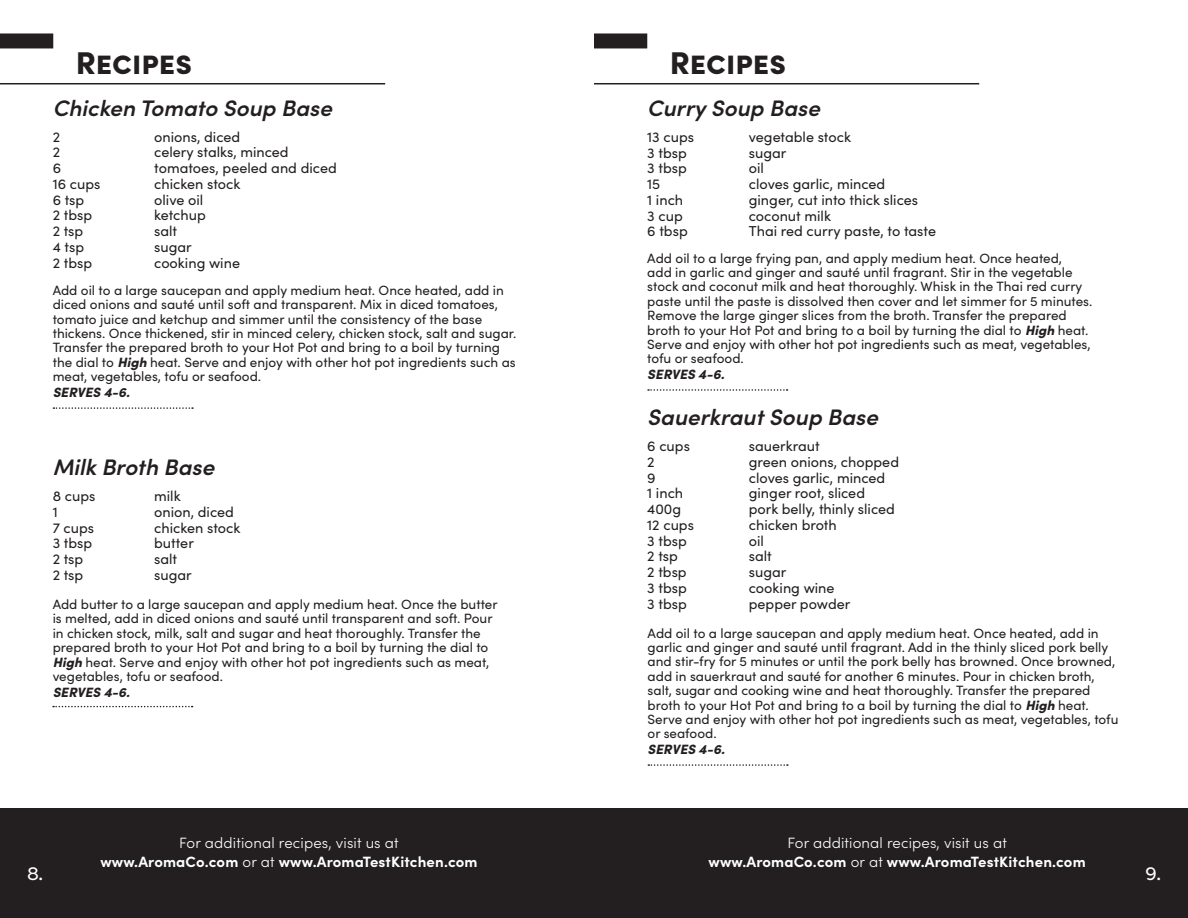
<style>
.page{position:relative;width:1188px;height:918px;background:#fff}
.page>*{position:absolute;margin:0;border:0;box-sizing:border-box;transform-origin:0 0}
.Heading{font:900 31.5px "Sofia Pro";color:#231f20}
.t1{font:italic 600 22.5px "Sofia Pro";color:#231f20}
.t2{font:18px "Filson Pro";color:#fff}
.body{font:700 15px "Sofia Pro";letter-spacing:.01em;color:#fff}
.body-2{font:300 15px "Sofia Pro";letter-spacing:.01em;color:#fff}
.note{font:14.4px "Sofia Pro";color:#231f20}
.note-2{font:13.5px/14.4px "Sofia Pro";color:#231f20}
.note-3{font:italic 900 13.5px "Sofia Pro";color:#231f20}
.s1{font-weight:900;font-style:italic}
.s2{font-weight:300}
</style>
<div class="page">
<div style="left:584px;top:809px;width:604px;height:109px;background:#231f20"></div>
<hr style="left:0;top:83px;width:385px;height:1px;background:#231f20">
<hr style="left:594px;top:83px;width:385px;height:1px;background:#231f20">
<div style="left:0;top:33px;width:53px;height:15px;background:#231f20"></div>
<div style="left:594px;top:33px;width:53px;height:15px;background:#231f20"></div>
<svg style="left:648px;top:764px;width:140px;height:2px"></svg>
<div style="left:0;top:809px;width:604px;height:109px;background:#231f20"></div>
<svg style="left:53px;top:407px;width:140px;height:2px"></svg>
<svg style="left:648px;top:389px;width:140px;height:2px"></svg>
<svg style="left:53px;top:706px;width:140px;height:1px"></svg>
<p class="Heading" style="left:76px;top:39px;width:118px">Recipes</p>
<p class="Heading" style="left:670px;top:39px;width:118px">Recipes</p>
<p class="t1" style="left:647px;top:91px;width:174px">Curry Soup Base</p>
<p class="note" style="left:647px;top:126px;width:48px">13 cups</p>
<p class="note" style="left:647px;top:142px;width:41px">3 tbsp</p>
<p class="note" style="left:647px;top:158px;width:41px">3 tbsp</p>
<p class="note" style="left:647px;top:173px;width:15px">15</p>
<p class="note" style="left:647px;top:189px;width:37px">1 inch</p>
<p class="note" style="left:647px;top:205px;width:37px">3 cup</p>
<p class="note" style="left:647px;top:221px;width:42px">6 tbsp</p>
<p class="t1" style="left:53px;top:91px;width:281px">Chicken Tomato Soup Base</p>
<p class="note" style="left:53px;top:126px;width:9px">2</p>
<p class="note" style="left:53px;top:142px;width:9px">2</p>
<p class="note" style="left:53px;top:158px;width:10px">6</p>
<p class="note" style="left:53px;top:173px;width:49px">16 cups</p>
<p class="note" style="left:53px;top:189px;width:33px">6 tsp</p>
<p class="note" style="left:53px;top:205px;width:41px">2 tbsp</p>
<p class="note" style="left:53px;top:221px;width:32px">2 tsp</p>
<p class="note" style="left:53px;top:236px;width:33px">4 tsp</p>
<p class="note" style="left:53px;top:252px;width:41px">2 tbsp</p>
<p class="note" style="left:154px;top:126px;width:88px">onions, diced</p>
<p class="note" style="left:154px;top:142px;width:136px">celery stalks, minced</p>
<p class="note" style="left:154px;top:158px;width:184px">tomatoes, peeled and diced</p>
<p class="note" style="left:154px;top:173px;width:88px">chicken stock</p>
<p class="note" style="left:154px;top:189px;width:51px">olive oil</p>
<p class="note" style="left:154px;top:205px;width:53px">ketchup</p>
<p class="note" style="left:154px;top:221px;width:25px">salt</p>
<p class="note" style="left:154px;top:236px;width:39px">sugar</p>
<p class="note" style="left:154px;top:252px;width:87px">cooking wine</p>
<p class="note" style="left:749px;top:126px;width:104px">vegetable stock</p>
<p class="note" style="left:749px;top:142px;width:39px">sugar</p>
<p class="note" style="left:749px;top:158px;width:17px">oil</p>
<p class="note" style="left:749px;top:173px;width:138px">cloves garlic, minced</p>
<p class="note" style="left:749px;top:189px;width:171px">ginger, cut into thick slices</p>
<p class="note" style="left:749px;top:205px;width:84px">coconut milk</p>
<p class="note" style="left:749px;top:221px;width:189px">Thai red curry paste, to taste</p>
<p class="note-2" style="left:647px;top:250px;width:447px">Add oil to a large frying pan, and apply medium heat. Once heated,<br>add in garlic and ginger and sauté until fragrant. Stir in the vegetable stock and coconut milk and heat thoroughly. Whisk in the Thai red curry paste until the paste is dissolved then cover and let simmer for 5 minutes.<br>Remove the large ginger slices from the broth. Transfer the prepared broth to your Hot Pot and bring to a boil by turning the dial to <span class="s1">High</span> heat.<br>Serve and enjoy with other hot pot ingredients such as meat, vegetables, tofu or seafood.</p>
<p class="note-3" style="left:647px;top:364px;width:79px">SERVES 4-6.</p>
<p class="note-2" style="left:53px;top:282px;width:465px">Add oil to a large saucepan and apply medium heat. Once heated, add in diced onions and sauté until soft and transparent. Mix in diced tomatoes, tomato juice and ketchup and simmer until the consistency of the base thickens. Once thickened, stir in minced celery, chicken stock, salt and sugar.<br>Transfer the prepared broth to your Hot Pot and bring to a boil by turning the dial to <span class="s1">High</span> heat. Serve and enjoy with other hot pot ingredients such as meat, vegetables, tofu or seafood.</p>
<p class="note-3" style="left:53px;top:382px;width:79px">SERVES 4-6.</p>
<p class="t1" style="left:647px;top:400px;width:232px">Sauerkraut Soup Base</p>
<p class="note" style="left:647px;top:436px;width:44px">6 cups</p>
<p class="note" style="left:647px;top:451px;width:9px">2</p>
<p class="note" style="left:647px;top:467px;width:10px">9</p>
<p class="note" style="left:647px;top:483px;width:37px">1 inch</p>
<p class="note" style="left:647px;top:499px;width:35px">400g</p>
<p class="note" style="left:647px;top:514px;width:48px">12 cups</p>
<p class="note" style="left:647px;top:530px;width:41px">3 tbsp</p>
<p class="note" style="left:647px;top:546px;width:32px">2 tsp</p>
<p class="note" style="left:647px;top:562px;width:41px">2 tbsp</p>
<p class="note" style="left:647px;top:577px;width:41px">3 tbsp</p>
<p class="note" style="left:749px;top:436px;width:72px">sauerkraut</p>
<p class="note" style="left:749px;top:451px;width:152px">green onions, chopped</p>
<p class="note" style="left:749px;top:467px;width:138px">cloves garlic, minced</p>
<p class="note" style="left:749px;top:483px;width:118px">ginger root, sliced</p>
<p class="note" style="left:749px;top:499px;width:148px">pork belly, thinly sliced</p>
<p class="note" style="left:749px;top:514px;width:90px">chicken broth</p>
<p class="note" style="left:749px;top:530px;width:17px">oil</p>
<p class="note" style="left:749px;top:546px;width:25px">salt</p>
<p class="note" style="left:749px;top:562px;width:39px">sugar</p>
<p class="note" style="left:749px;top:577px;width:87px">cooking wine</p>
<p class="note" style="left:749px;top:593px;width:103px">pepper powder</p>
<p class="t1" style="left:53px;top:450px;width:163px">Milk Broth Base</p>
<p class="note" style="left:53px;top:486px;width:44px">8 cups</p>
<p class="note" style="left:53px;top:501px;width:7px">1</p>
<p class="note" style="left:53px;top:517px;width:43px">7 cups</p>
<p class="note" style="left:53px;top:533px;width:41px">3 tbsp</p>
<p class="note" style="left:53px;top:549px;width:32px">2 tsp</p>
<p class="note" style="left:53px;top:564px;width:32px">2 tsp</p>
<p class="note" style="left:154px;top:486px;width:28px">milk</p>
<p class="note" style="left:154px;top:501px;width:81px">onion, diced</p>
<p class="note" style="left:154px;top:517px;width:88px">chicken stock</p>
<p class="note" style="left:154px;top:533px;width:41px">butter</p>
<p class="note" style="left:154px;top:549px;width:25px">salt</p>
<p class="note" style="left:154px;top:564px;width:39px">sugar</p>
<p class="note-2" style="left:53px;top:596px;width:447px">Add butter to a large saucepan and apply medium heat. Once the butter</p>
<p class="note" style="left:647px;top:593px;width:41px">3 tbsp</p>
<p class="note-2" style="left:53px;top:611px;width:441px">is melted, add in diced onions and sauté until transparent and soft. Pour in chicken stock, milk, salt and sugar and heat thoroughly. Transfer the prepared broth to your Hot Pot and bring to a boil by turning the dial to <span class="s1">High</span> heat. Serve and enjoy with other hot pot ingredients such as meat, vegetables, tofu or seafood.</p>
<p class="note-3" style="left:53px;top:681px;width:79px">SERVES 4-6.</p>
<p class="note-2" style="left:648px;top:625px;width:472px">Add oil to a large saucepan and apply medium heat. Once heated, add in garlic and ginger and sauté until fragrant. Add in the thinly sliced pork belly and stir-fry for 5 minutes or until the pork belly has browned. Once browned, add in sauerkraut and sauté for another 6 minutes. Pour in chicken broth, salt, sugar and cooking wine and heat thoroughly. Transfer the prepared broth to your Hot Pot and bring to a boil by turning the dial to <span class="s1">High</span> heat.<br>Serve and enjoy with other hot pot ingredients such as meat, vegetables, tofu or seafood.</p>
<p class="note-3" style="left:648px;top:739px;width:79px">SERVES 4-6.</p>
<p class="body-2" style="left:179px;top:832px;width:221px">For additional recipes, visit us at</p>
<p class="body" style="left:100px;top:850px;width:379px">www.AromaCo.com <span class="s2">or at</span> www.AromaTestKitchen.com</p>
<p class="body-2" style="left:787px;top:832px;width:221px">For additional recipes, visit us at</p>
<p class="body" style="left:709px;top:850px;width:379px">www.AromaCo.com <span class="s2">or at</span> www.AromaTestKitchen.com</p>
<p class="t2" style="left:27px;top:862px;width:18px">8.</p>
<p class="t2" style="left:1146px;top:862px;width:17px">9.</p>
</div>
